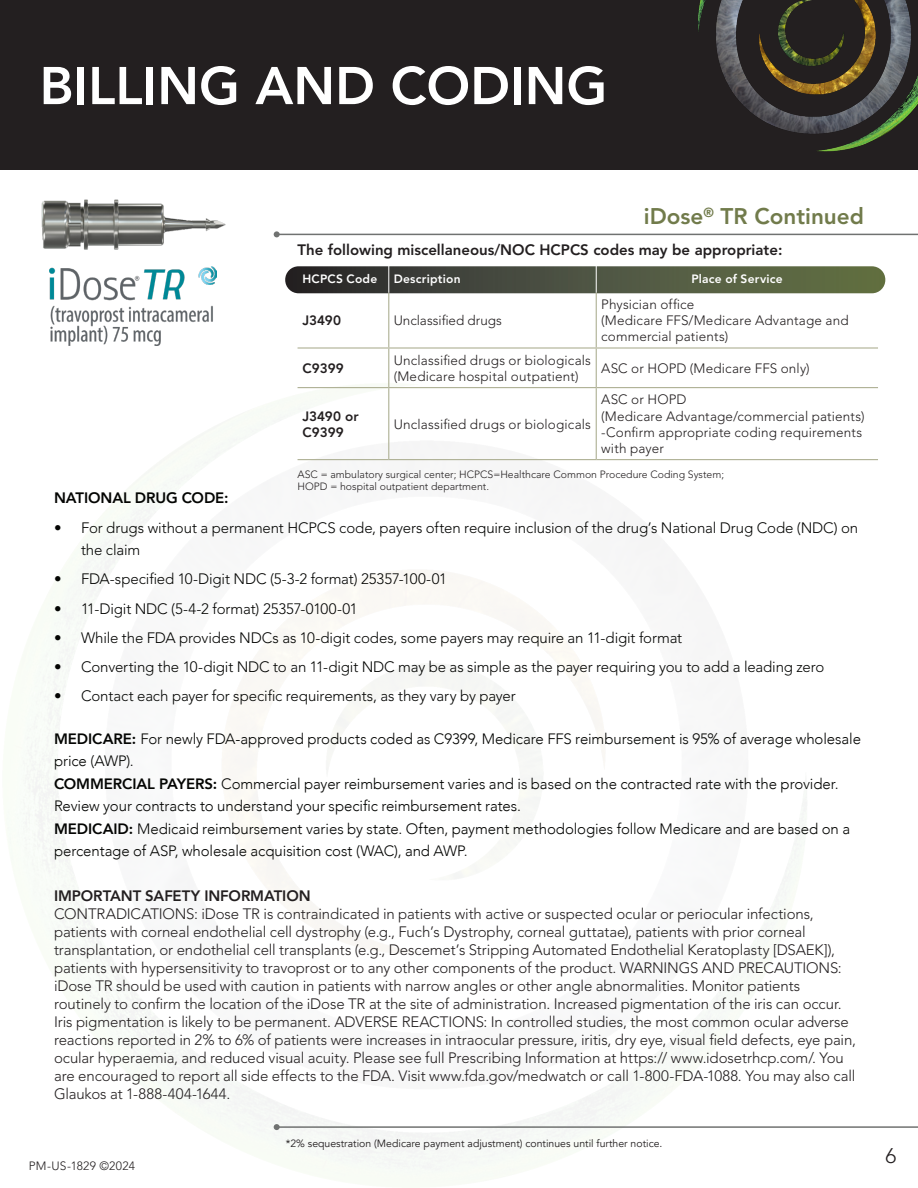
<style>
.page{position:relative;width:918px;height:1188px;background:#fff}
.page>*{position:absolute;margin:0;border:0;box-sizing:border-box;transform-origin:0 0}
.Title_Page{font:800 52.5px "Avenir LT Std";color:#fff}
.t1{font:800 22.5px "Avenir LT Std";color:#717b4b}
.t2{font:300 21px "Avenir LT Std";color:#231f20}
.Notes{font:300 15px/18px "Avenir LT Std";letter-spacing:-.01em;color:#231f20}
.t3{font:300 15px/22.5px "Avenir LT Std";letter-spacing:-.01em;color:#040503}
.Notes-2{font:300 15px/22.5px "Avenir";letter-spacing:-.005em;color:#040503}
.t4{font:800 15px "Avenir LT Std";color:#231f20}
.Notes-3{font:800 15px "Avenir LT Std";letter-spacing:-.01em;color:#040503}
.table_copy{font:300 13.5px/16.2px "Avenir LT Std";letter-spacing:.01em;color:#231f20}
.table_copy-2{font:800 13.5px/16.2px "Avenir LT Std";letter-spacing:.005em;color:#231f20}
.table_copy-3{font:800 12px "Avenir LT Std";letter-spacing:.02em;color:#fff}
.Leagl{font:300 12px "Avenir LT Std";letter-spacing:.02em;color:#231f20}
.t5{font:300 10.5px/12.6px "Avenir LT Std";color:#231f20}
.t6{font:10.5px "Avenir";color:#231f20}
.s1{font-weight:800}
</style>
<div class="page">
<img style="left:41px;top:199px;width:185px;height:68px">
<div style="left:0;top:0;width:918px;height:170px;background:#231f20"></div>
<img style="left:698px;top:0;width:220px;height:152px">
<hr style="left:277px;top:234px;width:641px;height:1px;background:#707271">
<svg style="left:274px;top:231px;width:6px;height:6px"></svg>
<svg style="left:285px;top:266px;width:600px;height:27px;background:#4d5341"></svg>
<hr style="left:388px;top:293px;width:1px;height:54px;background:#aeb094">
<hr style="left:596px;top:293px;width:1px;height:54px;background:#aeb094">
<hr style="left:298px;top:347px;width:91px;height:2px;background:#aeb094">
<hr style="left:389px;top:347px;width:207px;height:2px;background:#aeb094">
<hr style="left:388px;top:349px;width:1px;height:38px;background:#aeb094">
<hr style="left:596px;top:347px;width:282px;height:2px;background:#aeb094">
<hr style="left:596px;top:349px;width:1px;height:38px;background:#aeb094">
<hr style="left:298px;top:387px;width:91px;height:1px;background:#aeb094">
<hr style="left:389px;top:387px;width:207px;height:1px;background:#aeb094">
<hr style="left:388px;top:388px;width:1px;height:71px;background:#aeb094">
<hr style="left:596px;top:387px;width:282px;height:1px;background:#aeb094">
<hr style="left:596px;top:388px;width:1px;height:71px;background:#aeb094">
<hr style="left:298px;top:459px;width:91px;height:1px;background:#aeb094">
<hr style="left:389px;top:459px;width:207px;height:1px;background:#aeb094">
<hr style="left:596px;top:459px;width:282px;height:1px;background:#aeb094">
<hr style="left:277px;top:1126px;width:641px;height:2px;background:#707271">
<svg style="left:274px;top:1124px;width:6px;height:6px"></svg>
<img style="left:49px;top:267px;width:168px;height:78px">
<p class="Title_Page" style="left:40px;top:55px;width:569px">BILLING AND CODING</p>
<p class="t1" style="left:644px;top:203px;width:222px">iDose<sup>®</sup> TR Continued</p>
<p class="t4" style="left:298px;top:241px;width:486px">The following miscellaneous/NOC HCPCS codes may be appropriate:</p>
<p class="table_copy-3" style="left:303px;top:271px;width:76px">HCPCS Code</p>
<p class="table_copy-3" style="left:394px;top:271px;width:68px">Description</p>
<p class="table_copy-3" style="left:691px;top:271px;width:93px">Place of Service</p>
<p class="table_copy-2" style="left:303px;top:312px;width:40px">J3490</p>
<p class="table_copy" style="left:394px;top:312px;width:110px">Unclassified drugs</p>
<p class="table_copy" style="left:601px;top:296px;width:249px">Physician office<br>(Medicare FFS/Medicare Advantage and commercial patients)</p>
<p class="table_copy-2" style="left:303px;top:360px;width:43px">C9399</p>
<p class="table_copy" style="left:394px;top:352px;width:199px">Unclassified drugs or biologicals (Medicare hospital outpatient)</p>
<p class="table_copy" style="left:601px;top:360px;width:210px">ASC or HOPD (Medicare FFS only)</p>
<p class="table_copy-2" style="left:303px;top:408px;width:58px">J3490 or<br>C9399</p>
<p class="table_copy" style="left:394px;top:416px;width:199px">Unclassified drugs or biologicals</p>
<p class="table_copy" style="left:601px;top:392px;width:265px">ASC or HOPD<br>(Medicare Advantage/commercial patients) -Confirm appropriate coding requirements with payer</p>
<p class="t5" style="left:298px;top:468px;width:428px">ASC = ambulatory surgical center; HCPCS=Healthcare Common Procedure Coding System;<br>HOPD = hospital outpatient department.</p>
<p class="Notes-3" style="left:54px;top:489px;width:176px">NATIONAL DRUG CODE:</p>
<p class="t3" style="left:81px;top:516px;width:779px;text-indent:-27px">• For drugs without a permanent HCPCS code, payers often require inclusion of the drug’s National Drug Code (NDC) on the claim</p>
<p class="t3" style="left:54px;top:568px;width:394px">• FDA-specified 10-Digit NDC (5-3-2 format) 25357-100-01</p>
<p class="t3" style="left:54px;top:597px;width:305px">• 11-Digit NDC (5-4-2 format) 25357-0100-01</p>
<p class="t3" style="left:54px;top:627px;width:630px">• While the FDA provides NDCs as 10-digit codes, some payers may require an 11-digit format</p>
<p class="t3" style="left:54px;top:656px;width:772px">• Converting the 10-digit NDC to an 11-digit NDC may be as simple as the payer requiring you to add a leading zero</p>
<p class="t3" style="left:54px;top:685px;width:463px">• Contact each payer for specific requirements, as they vary by payer</p>
<p class="Notes-2" style="left:54px;top:727px;width:808px"><span class="s1">MEDICARE:</span> For newly FDA-approved products coded as C9399, Medicare FFS reimbursement is 95% of average wholesale price (AWP).<br><span class="s1">COMMERCIAL PAYERS:</span> Commercial payer reimbursement varies and is based on the contracted rate with the provider.<br>Review your contracts to understand your specific reimbursement rates.<br><span class="s1">MEDICAID:</span> Medicaid reimbursement varies by state. Often, payment methodologies follow Medicare and are based on a percentage of ASP, wholesale acquisition cost (WAC), and AWP.</p>
<p class="Notes" style="left:54px;top:886px;width:803px"><span class="s1">IMPORTANT SAFETY INFORMATION<br></span>CONTRADICATIONS: iDose TR is contraindicated in patients with active or suspected ocular or periocular infections, patients with corneal endothelial cell dystrophy (e.g., Fuch’s Dystrophy, corneal guttatae), patients with prior corneal transplantation, or endothelial cell transplants (e.g., Descemet’s Stripping Automated Endothelial Keratoplasty [DSAEK]), patients with hypersensitivity to travoprost or to any other components of the product. WARNINGS AND PRECAUTIONS: iDose TR should be used with caution in patients with narrow angles or other angle abnormalities. Monitor patients routinely to confirm the location of the iDose TR at the site of administration. Increased pigmentation of the iris can occur.<br>Iris pigmentation is likely to be permanent. ADVERSE REACTIONS: In controlled studies, the most common ocular adverse reactions reported in 2% to 6% of patients were increases in intraocular pressure, iritis, dry eye, visual field defects, eye pain, ocular hyperaemia, and reduced visual acuity. Please see full Prescribing Information at https:// www.idosetrhcp.com/. You are encouraged to report all side effects to the FDA. Visit www.fda.gov/medwatch or call 1-800-FDA-1088. You may also call Glaukos at 1-888-404-1644.</p>
<p class="Leagl" style="left:29px;top:1159px;width:108px">PM-US-1829 ©2024</p>
<p class="t6" style="left:286px;top:1137px;width:378px">*2% sequestration (Medicare payment adjustment) continues until further notice.</p>
<p class="t2" style="left:886px;top:1144px;width:12px">6</p>
</div>
